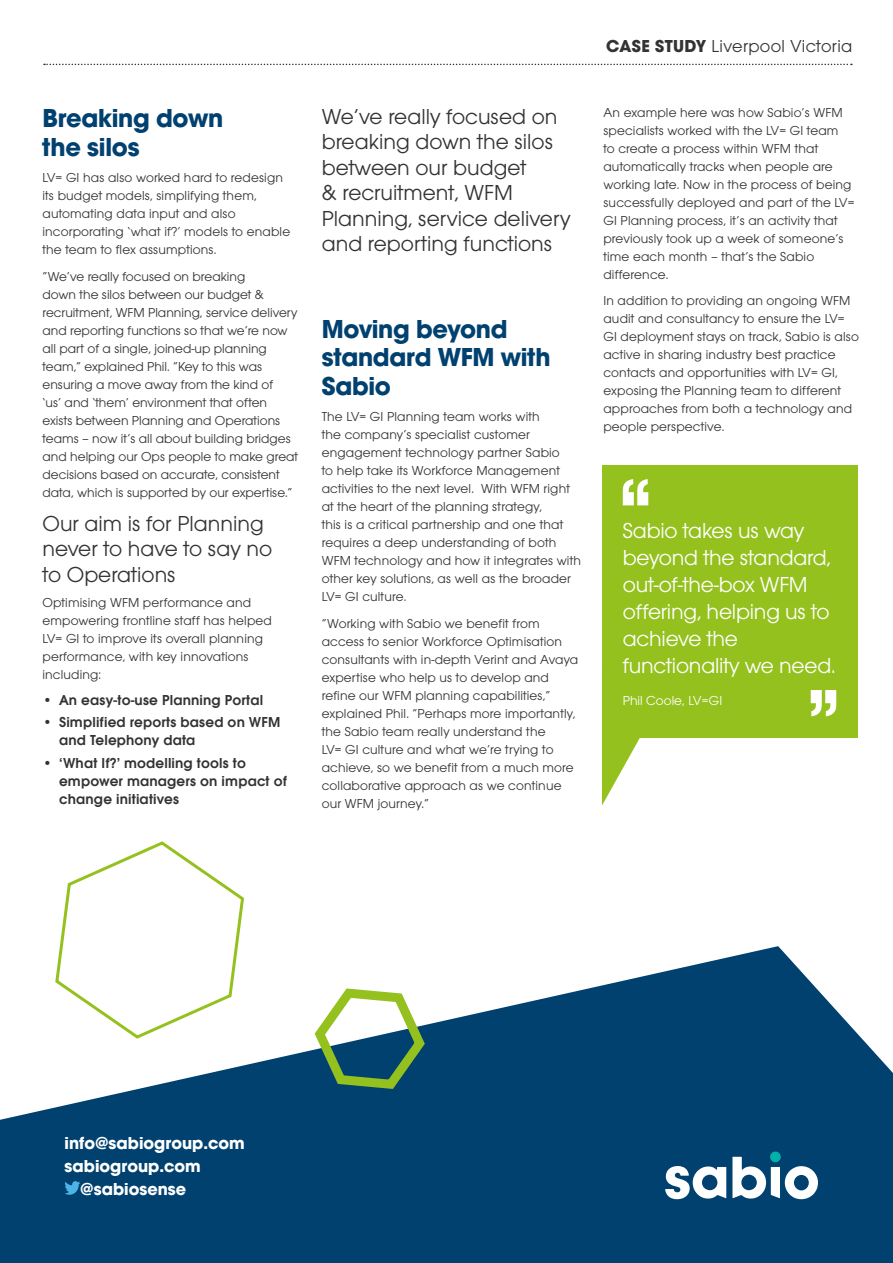
<style>
.page{position:relative;width:893px;height:1263px;background:#fff}
.page>*{position:absolute;margin:0;border:0;box-sizing:border-box;transform-origin:0 0}
.body{font:700 27px/28.5px "Avant Garde Gothic Itc T";letter-spacing:-.01em;color:#00416f}
.body-2{font:22.5px/25.5px "Avant Garde Gothic Itc T";color:#333}
.t1{font:22.5px/27px "Avant Garde Gothic Itc T";letter-spacing:-.01em;color:#fff}
.t2{font:700 18px "Avant Garde Gothic Itc T";color:#fff}
.t3{font:18px "Avant Garde Gothic Itc T";letter-spacing:.02em;color:#333}
.body-3{font:600 15px/18px "Avant Garde Gothic Itc T";letter-spacing:.01em;color:#333}
.body-4{font:13.5px/18px "Avant Garde Gothic Itc T";letter-spacing:.01em;color:#333}
.t4{font:13.5px "Avant Garde Gothic Itc T";color:#fff}
.s1{font-weight:700}
</style>
<div class="page">
<svg style="left:44px;top:64px;width:808px;height:1px"></svg>
<svg style="left:602px;top:737px;width:77px;height:69px"></svg>
<div style="left:602px;top:465px;width:255px;height:272px;background:#95c11f"></div>
<svg style="left:623px;top:479px;width:25px;height:26px"></svg>
<svg style="left:811px;top:690px;width:25px;height:26px"></svg>
<svg style="left:0;top:946px;width:893px;height:317px;fill:#00416f"></svg>
<svg style="left:665px;top:1166px;width:61px;height:33px"></svg>
<svg style="left:732px;top:1151px;width:86px;height:48px"></svg>
<svg style="left:64px;top:1181px;width:16px;height:14px"></svg>
<svg style="left:309px;top:984px;width:121px;height:110px"></svg>
<svg style="left:54px;top:841px;width:192px;height:199px"></svg>
<p class="body" style="left:43px;top:103px;width:182px">Breaking down the silos</p>
<p class="body-4" style="left:43px;top:168px;width:249px">LV= GI has also worked hard to redesign its budget models, simplifying them, automating data input and also incorporating ‘what if?’ models to enable the team to flex assumptions.</p>
<p class="body-4" style="left:43px;top:267px;width:257px">“We’ve really focused on breaking<br>down the silos between our budget &amp; recruitment, WFM Planning, service delivery and reporting functions so that we’re now all part of a single, joined-up planning team,” explained Phil. “Key to this was ensuring a move away from the kind of<br>‘us’ and ‘them’ environment that often exists between Planning and Operations teams – now it’s all about building bridges and helping our Ops people to make great decisions based on accurate, consistent data, which is supported by our expertise.”</p>
<p class="body-2" style="left:43px;top:510px;width:231px">Our aim is for Planning never to have to say no to Operations</p>
<p class="body-4" style="left:43px;top:593px;width:231px">Optimising WFM performance and empowering frontline staff has helped<br>LV= GI to improve its overall planning performance, with key innovations including:</p>
<p class="body-3" style="left:43px;top:691px;width:222px">• An easy-to-use Planning Portal</p>
<p class="body-3" style="left:59px;top:713px;width:223px;text-indent:-17px">• Simplified reports based on WFM and Telephony data</p>
<p class="body-3" style="left:59px;top:753px;width:230px;text-indent:-17px">• ‘What If?’ modelling tools to empower managers on impact of change initiatives</p>
<p class="body-2" style="left:322px;top:103px;width:250px">We’ve really focused on breaking down the silos between our budget<br>&amp; recruitment, WFM<br>Planning, service delivery and reporting functions</p>
<p class="body" style="left:322px;top:314px;width:230px">Moving beyond standard WFM with<br>Sabio</p>
<p class="body-4" style="left:322px;top:407px;width:261px">The LV= GI Planning team works with<br>the company’s specialist customer engagement technology partner Sabio<br>to help take its Workforce Management activities to the next level. With WFM right at the heart of the planning strategy,<br>this is a critical partnership and one that requires a deep understanding of both WFM technology and how it integrates with other key solutions, as well as the broader LV= GI culture.</p>
<p class="body-4" style="left:322px;top:614px;width:258px">“Working with Sabio we benefit from access to senior Workforce Optimisation consultants with in-depth Verint and Avaya expertise who help us to develop and refine our WFM planning capabilities,” explained Phil. “Perhaps more importantly, the Sabio team really understand the<br>LV= GI culture and what we’re trying to achieve, so we benefit from a much more collaborative approach as we continue our WFM journey.”</p>
<p class="t3" style="left:606px;top:36px;width:248px"><span class="s1">CASE STUDY</span> Liverpool Victoria</p>
<p class="body-4" style="left:603px;top:103px;width:252px">An example here was how Sabio’s WFM specialists worked with the LV= GI team<br>to create a process within WFM that automatically tracks when people are working late. Now in the process of being successfully deployed and part of the LV= GI Planning process, it’s an activity that previously took up a week of someone’s time each month – that’s the Sabio difference.</p>
<p class="body-4" style="left:603px;top:292px;width:257px">In addition to providing an ongoing WFM audit and consultancy to ensure the LV= GI deployment stays on track, Sabio is also active in sharing industry best practice contacts and opportunities with LV= GI, exposing the Planning team to different approaches from both a technology and people perspective.</p>
<p class="t1" style="left:623px;top:516px;width:214px">Sabio takes us way beyond the standard, out-of-the-box WFM offering, helping us to achieve the functionality we need.</p>
<p class="t4" style="left:623px;top:693px;width:101px">Phil Coole, LV=GI</p>
<p class="t2" style="left:65px;top:1132px;width:182px">info@sabiogroup.com</p>
<p class="t2" style="left:65px;top:1155px;width:138px">sabiogroup.com</p>
<p class="t2" style="left:80px;top:1178px;width:108px">@sabiosense</p>
</div>
